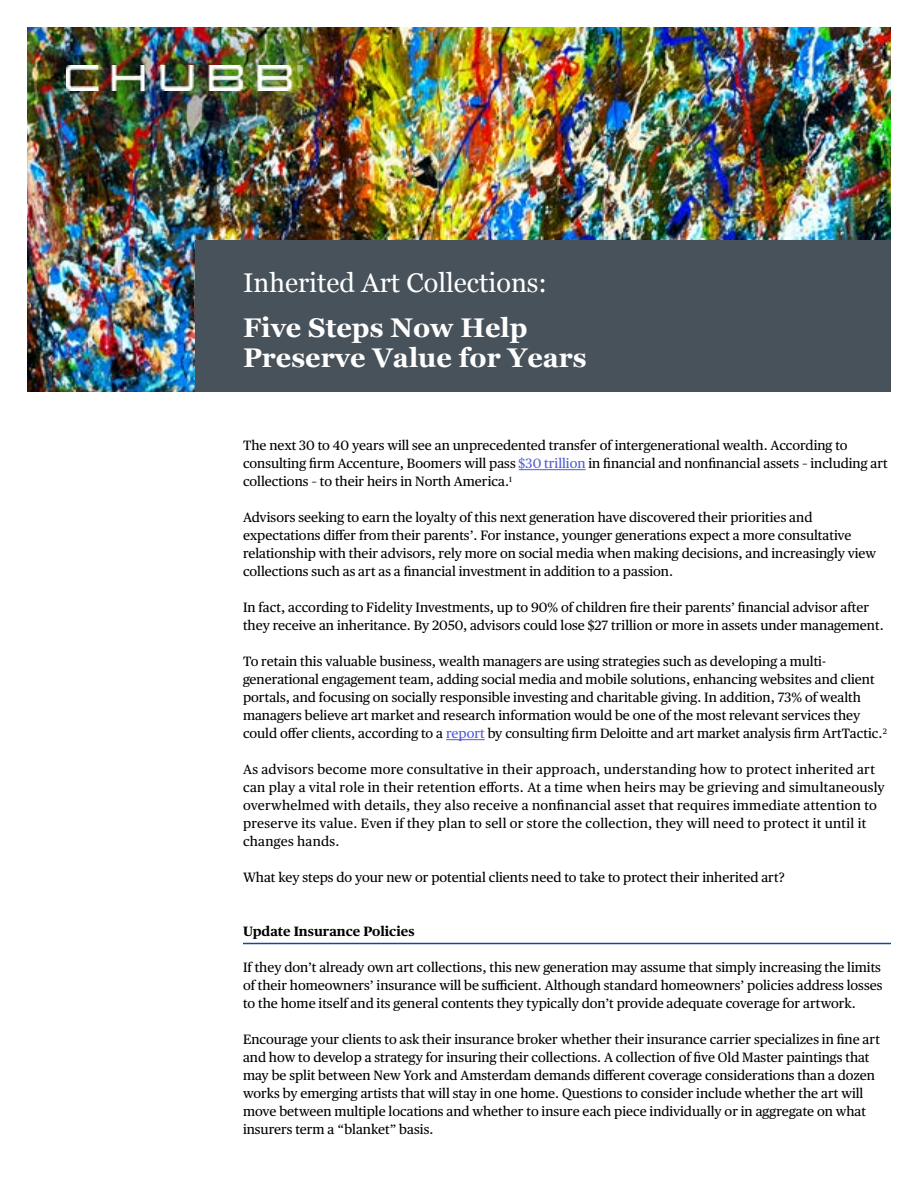
<style>
.page{position:relative;width:918px;height:1188px;background:#fff}
.page>*{position:absolute;margin:0;border:0;box-sizing:border-box;transform-origin:0 0}
.t1{font:700 27px/30px "Georgia";color:#fff}
.t2{font:27px "Georgia";color:#fff}
.t3{font:13.5px/18px "Chubb Publico Text";color:#000}
.t4{font:13.5px/18px "Chubb Publico Text";letter-spacing:.02em;color:#000}
.t5{font:700 13.5px "Chubb Publico Text";color:#000}
.s1{color:#4f5cd6}
</style>
<div class="page">
<img style="left:27px;top:27px;width:864px;height:365px">
<img style="left:66px;top:66px;width:236px;height:25px">
<div style="left:195px;top:240px;width:696px;height:152px;background:#48525a"></div>
<hr style="left:519px;top:469px;width:67px;height:1px;background:#4f5cd6">
<hr style="left:446px;top:739px;width:39px;height:1px;background:#4f5cd6">
<hr style="left:243px;top:943px;width:648px;height:1px;background:#1c449c">
<h1 class="t2" style="left:243px;top:263px;width:306px">Inherited Art Collections:</h1>
<h1 class="t1" style="left:243px;top:311px;width:345px">Five Steps Now Help<br>Preserve Value for Years</h1>
<p class="t3" style="left:243px;top:435px;width:646px">The next 30 to 40 years will see an unprecedented transfer of intergenerational wealth. According to consulting firm Accenture, Boomers will pass <span class="s1">$30 trillion</span> in financial and nonfinancial assets – including art collections – to their heirs in North America.<sup>1</sup></p>
<p class="t3" style="left:243px;top:507px;width:635px">Advisors seeking to earn the loyalty of this next generation have discovered their priorities and expectations differ from their parents’. For instance, younger generations expect a more consultative relationship with their advisors, rely more on social media when making decisions, and increasingly view collections such as art as a financial investment in addition to a passion.</p>
<p class="t3" style="left:243px;top:597px;width:642px">In fact, according to Fidelity Investments, up to 90% of children fire their parents’ financial advisor after they receive an inheritance. By 2050, advisors could lose $27 trillion or more in assets under management.</p>
<p class="t3" style="left:243px;top:651px;width:645px">To retain this valuable business, wealth managers are using strategies such as developing a multi&shy;generational engagement team, adding social media and mobile solutions, enhancing websites and client portals, and focusing on socially responsible investing and charitable giving. In addition, 73% of wealth managers believe art market and research information would be one of the most relevant services they could offer clients, according to a <span class="s1">report</span> by consulting firm Deloitte and art market analysis firm ArtTactic.<sup>2</sup></p>
<p class="t4" style="left:243px;top:759px;width:643px">As advisors become more consultative in their approach, understanding how to protect inherited art can play a vital role in their retention efforts. At a time when heirs may be grieving and simultaneously overwhelmed with details, they also receive a nonfinancial asset that requires immediate attention to preserve its value. Even if they plan to sell or store the collection, they will need to protect it until it changes hands.</p>
<p class="t3" style="left:243px;top:867px;width:543px">What key steps do your new or potential clients need to take to protect their inherited art?</p>
<p class="t5" style="left:243px;top:921px;width:173px">Update Insurance Policies</p>
<p class="t3" style="left:243px;top:957px;width:641px;text-align:justify">If they don’t already own art collections, this new generation may assume that simply increasing the limits of their homeowners’ insurance will be sufficient. Although standard homeowners’ policies address losses to the home itself and its general contents they typically don’t provide adequate coverage for artwork.</p>
<p class="t3" style="left:243px;top:1029px;width:638px">Encourage your clients to ask their insurance broker whether their insurance carrier specializes in fine art and how to develop a strategy for insuring their collections. A collection of five Old Master paintings that may be split between New York and Amsterdam demands different coverage considerations than a dozen works by emerging artists that will stay in one home. Questions to consider include whether the art will move between multiple locations and whether to insure each piece individually or in aggregate on what insurers term a “blanket” basis.</p>
</div>
